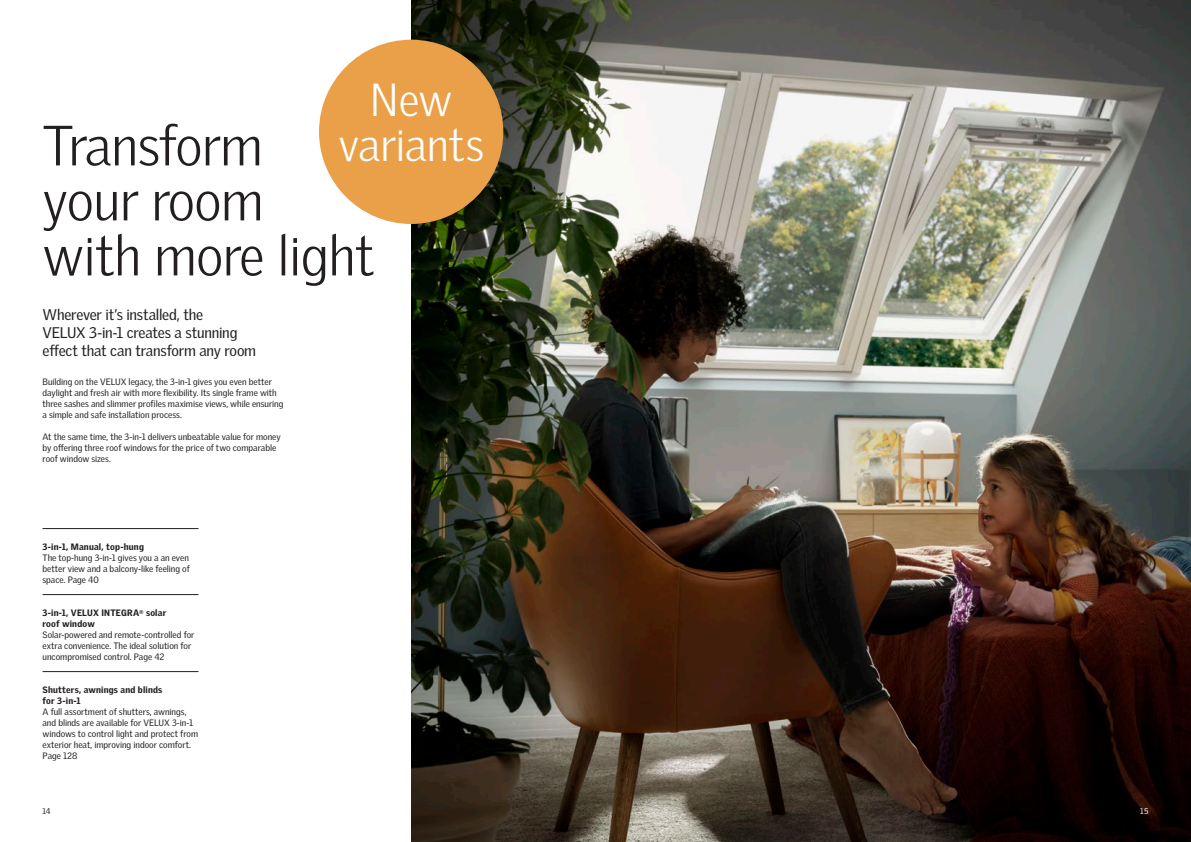
<style>
.page{position:relative;width:1191px;height:842px;background:#fff}
.page>*{position:absolute;margin:0;border:0;box-sizing:border-box;transform-origin:0 0}
.t1{font:300 55px/55px "Velux Gothic";letter-spacing:-.01em;color:#231f20}
.t2{font:300 45px/45px "Velux Gothic";letter-spacing:-.005em;color:#fff;text-align:center}
.t3{font:15px/18px "Velux Gothic";letter-spacing:-.015em;color:#231f20}
.t4{font:9px/11px "Velux Gothic";color:#231f20}
.t5{font:900 9px/11px "Velux Gothic";letter-spacing:.02em;color:#231f20}
.t6{font:8px "Velux Gothic";color:#231f20}
.t7{font:8px "Velux Gothic";color:#fff}
</style>
<div class="page">
<img style="left:411px;top:0;width:780px;height:842px">
<hr style="left:43px;top:594px;width:155px;height:1px;background:#231f20">
<hr style="left:43px;top:671px;width:155px;height:1px;background:#231f20">
<hr style="left:43px;top:528px;width:155px;height:1px;background:#231f20">
<div style="left:319px;top:40px;width:184px;height:184px;background:#eaa048;border-radius:50%"></div>
<h2 class="t2" style="left:338px;top:76px;width:147px">New variants</h2>
<h1 class="t1" style="left:43px;top:117px;width:333px">Transform<br>your room with more light</h1>
<h3 class="t3" style="left:43px;top:305px;width:215px">Wherever it’s installed, the<br>VELUX 3-in-1 creates a stunning effect that can transform any room</h3>
<p class="t4" style="left:43px;top:377px;width:242px">Building on the VELUX legacy, the 3-in-1 gives you even better daylight and fresh air with more flexibility. Its single frame with three sashes and slimmer profiles maximise views, while ensuring a simple and safe installation process.</p>
<p class="t4" style="left:43px;top:432px;width:240px">At the same time, the 3-in-1 delivers unbeatable value for money by offering three roof windows for the price of two comparable roof window sizes.</p>
<p class="t5" style="left:43px;top:542px;width:103px">3-in-1, Manual, top-hung</p>
<p class="t4" style="left:43px;top:553px;width:149px;text-align:justify">The top-hung 3-in-1 gives you a an even better view and a balcony-like feeling of space. Page 40</p>
<p class="t5" style="left:43px;top:608px;width:125px">3-in-1, VELUX INTEGRA<sup>®</sup> solar roof window</p>
<p class="t4" style="left:43px;top:630px;width:153px">Solar-powered and remote-controlled for extra convenience. The ideal solution for uncompromised control. Page 42</p>
<p class="t5" style="left:43px;top:685px;width:121px">Shutters, awnings and blinds for 3-in-1</p>
<p class="t4" style="left:43px;top:707px;width:157px">A full assortment of shutters, awnings, and blinds are available for VELUX 3-in-1 windows to control light and protect from exterior heat, improving indoor comfort.<br>Page 128</p>
<p class="t6" style="left:43px;top:806px;width:10px">14</p>
<p class="t7" style="left:1140px;top:806px;width:10px">15</p>
</div>
